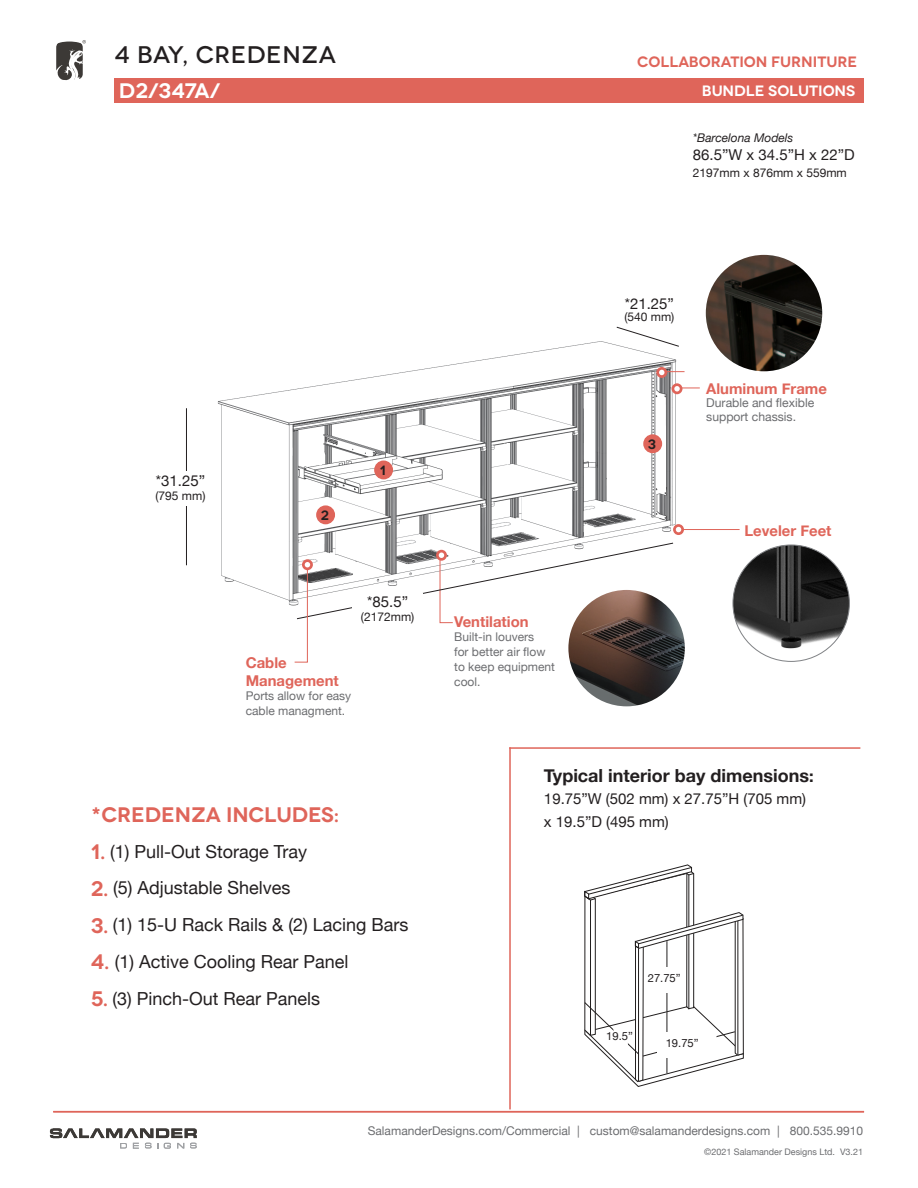
<style>
.page{position:relative;width:918px;height:1188px;background:#fff}
.page>*{position:absolute;margin:0;border:0;box-sizing:border-box;transform-origin:0 0}
.t1{font:500 24px "Novecentowide";letter-spacing:.02em;color:#231f20}
.t2{font:600 21px "Novecentowide";letter-spacing:-.005em;color:#df655a}
.t3{font:600 21px "Novecentowide";letter-spacing:-.005em;color:#fff}
.t4{font:18px "Helvetica Neue";color:#231f20}
.t5{font:700 18px "Helvetica Neue";color:#231f20}
.t6{font:15px "Helvetica Neue";color:#231f20}
.t7{font:600 15px "Novecentowide";color:#df655a}
.t8{font:600 15px "Novecentowide";color:#fff}
.t9{font:700 14.85px "Helvetica Neue";color:#df655a}
.t10{font:600 13.5px "Novecentowide";color:#231f20}
.t11{font:12.15px "Helvetica Neue";color:#6c6d70}
.t12{font:12px "Helvetica Neue";color:#6c6d70}
.t13{font:12px "Helvetica Neue";color:#231f20}
.t14{font:italic 12px "Helvetica Neue";color:#231f20}
.t15{font:11.25px "Helvetica Neue";color:#231f20}
.t16{font:9px "Helvetica Neue";color:#6c6d70}
.s1{font-size:16.5px}
.s2{font-family:"Novecentowide";font-weight:600;font-size:21px;color:#df655a}
</style>
<div class="page">
<svg style="left:584px;top:864px;width:160px;height:223px"></svg>
<div style="left:657px;top:1032px;width:25px;height:26px;background:#fff"></div>
<div style="left:657px;top:967px;width:18px;height:26px;background:#fff"></div>
<div style="left:114px;top:78px;width:750px;height:24px;background:#df655a"></div>
<svg style="left:56px;top:40px;width:30px;height:40px"></svg>
<img style="left:186px;top:254px;width:582px;height:359px">
<div style="left:375px;top:461px;width:17px;height:18px;background:#df655a;border-radius:50%"></div>
<div style="left:374px;top:461px;width:19px;height:18px;border:2px solid #df655a;border-radius:50%"></div>
<div style="left:644px;top:435px;width:17px;height:17px;background:#df655a;border-radius:50%"></div>
<div style="left:643px;top:434px;width:19px;height:19px;border:2px solid #df655a;border-radius:50%"></div>
<img style="left:568px;top:590px;width:117px;height:116px;border-radius:58px">
<hr style="left:509px;top:747px;width:2px;height:362px;background:#df655a">
<hr style="left:509px;top:747px;width:351px;height:2px;background:#df655a">
<hr style="left:677px;top:529px;width:63px;height:1px;background:#df655a">
<svg style="left:673px;top:524px;width:11px;height:11px"></svg>
<svg style="left:676px;top:527px;width:5px;height:5px"></svg>
<img style="left:733px;top:545px;width:116px;height:116px;border-radius:58px">
<div style="left:317px;top:506px;width:17px;height:18px;background:#df655a;border-radius:50%"></div>
<div style="left:316px;top:505px;width:19px;height:19px;border:2px solid #df655a;border-radius:50%"></div>
<div style="left:672px;top:383px;width:10px;height:11px;background:#df655a;border-radius:50%"></div>
<svg style="left:674px;top:386px;width:26px;height:6px"></svg>
<img style="left:706px;top:255px;width:116px;height:116px;border-radius:58px">
<svg style="left:294px;top:542px;width:380px;height:121px"></svg>
<svg style="left:50px;top:1128px;width:147px;height:21px"></svg>
<hr style="left:53px;top:1111px;width:811px;height:1px;background:#df655a">
<hr style="left:186px;top:408px;width:1px;height:157px;background:#231f20">
<div style="left:144px;top:471px;width:74px;height:34px;background:#fff"></div>
<svg style="left:656px;top:367px;width:11px;height:11px"></svg>
<svg style="left:659px;top:370px;width:26px;height:5px"></svg>
<svg style="left:616px;top:326px;width:64px;height:21px"></svg>
<div style="left:352px;top:593px;width:71px;height:69px;background:#fff"></div>
<p class="t1" style="left:114px;top:40px;width:223px">4 BAY, CREDENZA</p>
<p class="t7" style="left:637px;top:52px;width:221px">COLLABORATION FURNITURE</p>
<p class="t3" style="left:119px;top:78px;width:103px">D2/347A/</p>
<p class="t8" style="left:702px;top:81px;width:155px">BUNDLE SOLUTIONS</p>
<p class="t6" style="left:156px;top:470px;width:51px">*31.25”</p>
<p class="t13" style="left:156px;top:487px;width:52px">(795 mm)</p>
<p class="t10" style="left:321px;top:507px;width:10px">2</p>
<p class="t10" style="left:380px;top:462px;width:8px">1</p>
<p class="t6" style="left:367px;top:591px;width:42px">*85.5”</p>
<p class="t13" style="left:361px;top:609px;width:55px">(2172mm)</p>
<p class="t9" style="left:246px;top:651px;width:43px">Cable</p>
<p class="t9" style="left:246px;top:669px;width:95px">Management</p>
<p class="t12" style="left:246px;top:687px;width:107px">Ports allow for easy</p>
<p class="t12" style="left:246px;top:702px;width:101px">cable managment.</p>
<p class="t9" style="left:454px;top:610px;width:76px">Ventilation</p>
<p class="t12" style="left:454px;top:628px;width:82px">Built-in louvers</p>
<p class="t12" style="left:454px;top:643px;width:93px">for better air flow</p>
<p class="t12" style="left:454px;top:658px;width:102px">to keep equipment</p>
<p class="t12" style="left:454px;top:673px;width:28px">cool.</p>
<p class="t14" style="left:693px;top:129px;width:102px">*Barcelona Models</p>
<p class="t6" style="left:693px;top:144px;width:163px">86.5”W x 34.5”H x 22”D</p>
<p class="t13" style="left:693px;top:164px;width:155px">2197mm x 876mm x 559mm</p>
<p class="t6" style="left:625px;top:293px;width:51px">*21.25”</p>
<p class="t13" style="left:624px;top:308px;width:52px">(540 mm)</p>
<p class="t10" style="left:648px;top:436px;width:10px">3</p>
<p class="t9" style="left:706px;top:377px;width:122px">Aluminum Frame</p>
<p class="t11" style="left:706px;top:394px;width:110px">Durable and flexible</p>
<p class="t11" style="left:706px;top:407px;width:91px">support chassis.</p>
<p class="t9" style="left:744px;top:519px;width:89px">Leveler Feet</p>
<p class="t5" style="left:544px;top:761px;width:271px">Typical interior bay dimensions<span class="s1">:</span></p>
<p class="t6" style="left:544px;top:788px;width:264px">19.75”W (502 mm) x 27.75”H (705 mm)</p>
<p class="t2" style="left:91px;top:802px;width:250px">*CREDENZA INCLUDES:</p>
<p class="t6" style="left:544px;top:810px;width:126px">x 19.5”D (495 mm)</p>
<p class="t4" style="left:91px;top:838px;width:218px"><span class="s2">1.</span> (1) Pull-Out Storage Tray</p>
<p class="t4" style="left:91px;top:875px;width:201px"><span class="s2">2.</span> (5) Adjustable Shelves</p>
<p class="t4" style="left:91px;top:912px;width:319px"><span class="s2">3.</span> (1) 15-U Rack Rails &amp; (2) Lacing Bars</p>
<p class="t4" style="left:91px;top:949px;width:259px"><span class="s2">4.</span> (1) Active Cooling Rear Panel</p>
<p class="t4" style="left:91px;top:985px;width:231px"><span class="s2">5.</span> (3) Pinch-Out Rear Panels</p>
<p class="t15" style="left:648px;top:970px;width:34px">27.75”</p>
<p class="t15" style="left:606px;top:1027px;width:28px">19.5”</p>
<p class="t15" style="left:666px;top:1035px;width:34px">19.75”</p>
<p class="t12" style="left:368px;top:1123px;width:497px">SalamanderDesigns.com/Commercial | custom@salamanderdesigns.com | 800.535.9910</p>
<p class="t16" style="left:704px;top:1145px;width:160px">©2021 Salamander Designs Ltd. V3.21</p>
</div>
